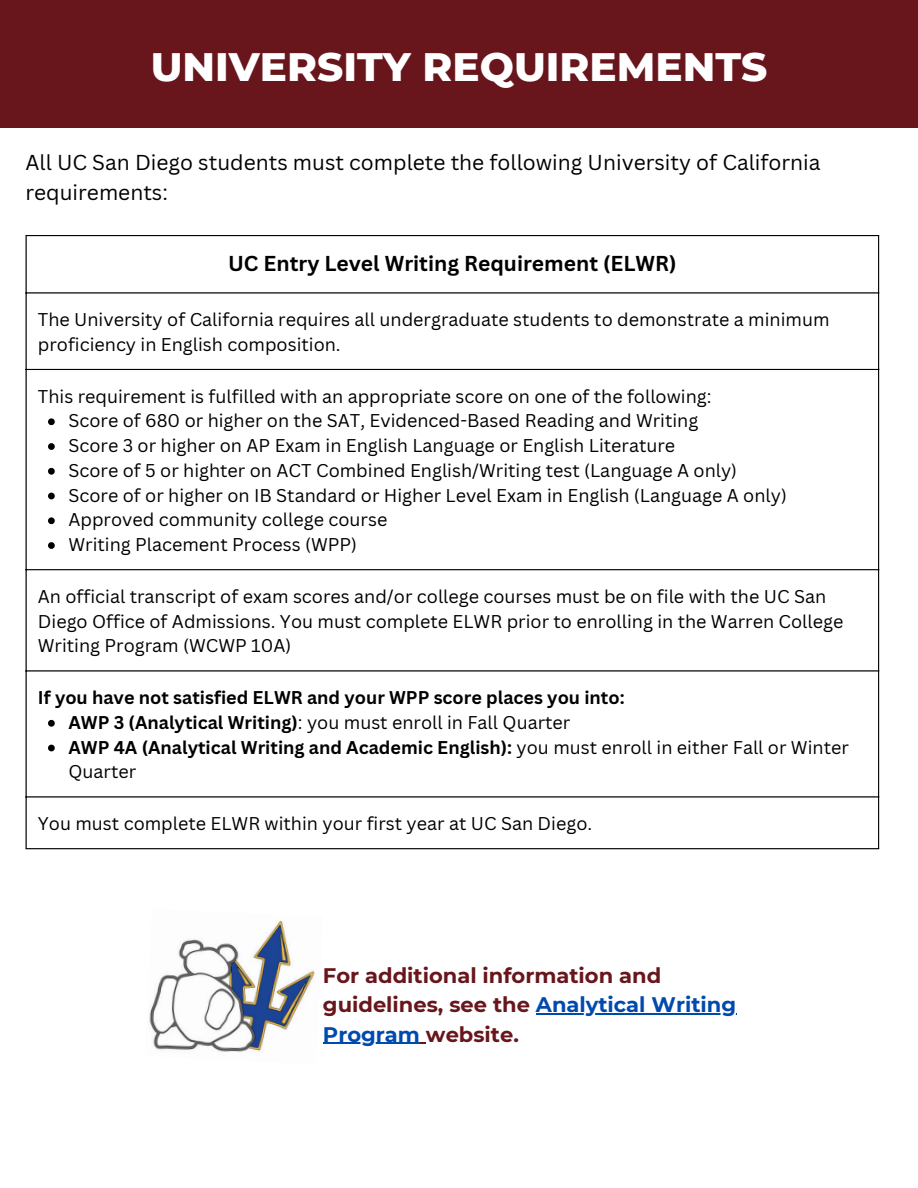
<style>
.page{position:relative;width:918px;height:1188px;background:#fff}
.page>*{position:absolute;margin:0;border:0;box-sizing:border-box;transform-origin:0 0}
.t1{font:800 40.5px "Montserrat";color:#fff}
.t2{font:21px/29.2px "Canva Sans";color:#000}
.t3{font:700 21px/29.2px "Montserrat";color:#68161c}
.t4{font:700 21px "Canva Sans";color:#000}
.t5{font:18px/24.8px "Canva Sans";color:#000}
.t6{font:700 18px/24.8px "Canva Sans";color:#000}
.s1{font-weight:700}
.s2{font-weight:400}
.s3{color:#004aad}
</style>
<div class="page">
<svg style="left:48px;top:418px;width:7px;height:7px"></svg>
<svg style="left:48px;top:443px;width:7px;height:7px"></svg>
<svg style="left:48px;top:468px;width:7px;height:7px"></svg>
<svg style="left:48px;top:493px;width:7px;height:6px"></svg>
<svg style="left:48px;top:517px;width:7px;height:7px"></svg>
<svg style="left:48px;top:542px;width:7px;height:7px"></svg>
<svg style="left:48px;top:720px;width:7px;height:7px"></svg>
<svg style="left:48px;top:745px;width:7px;height:6px"></svg>
<hr style="left:26px;top:236px;width:1px;height:612px;background:#000">
<hr style="left:878px;top:236px;width:1px;height:612px;background:#000">
<hr style="left:26px;top:235px;width:853px;height:1px;background:#000">
<hr style="left:26px;top:292px;width:853px;height:2px;background:#000">
<hr style="left:26px;top:369px;width:853px;height:1px;background:#000">
<hr style="left:26px;top:569px;width:853px;height:1px;background:#000">
<hr style="left:26px;top:670px;width:853px;height:2px;background:#000">
<hr style="left:26px;top:796px;width:853px;height:2px;background:#000">
<hr style="left:26px;top:848px;width:853px;height:1px;background:#000">
<div style="left:0;top:0;width:918px;height:127px;background:#68161c"></div>
<hr style="left:536px;top:1013px;width:200px;height:2px;background:#004aad">
<hr style="left:323px;top:1043px;width:97px;height:1px;background:#004aad">
<img style="left:149px;top:921px;width:166px;height:131px">
<p class="t1" style="left:151px;top:42px;width:618px">UNIVERSITY REQUIREMENTS</p>
<h1 class="t2" style="left:26px;top:148px;width:797px">All UC San Diego students must complete the following University of California requirements:</h1>
<p class="t4" style="left:228px;top:249px;width:450px">UC Entry Level Writing Requirement (ELWR)</p>
<p class="t5" style="left:38px;top:307px;width:793px">The University of California requires all undergraduate students to demonstrate a minimum proficiency in English composition.</p>
<p class="t5" style="left:38px;top:383px;width:675px">This requirement is fulfilled with an appropriate score on one of the following:</p>
<p class="t5" style="left:68px;top:408px;width:631px">Score of 680 or higher on the SAT, Evidenced-Based Reading and Writing</p>
<p class="t5" style="left:68px;top:433px;width:608px">Score 3 or higher on AP Exam in English Language or English Literature</p>
<p class="t5" style="left:68px;top:458px;width:670px">Score of 5 or highter on ACT Combined English/Writing test (Language A only)</p>
<p class="t5" style="left:68px;top:482px;width:720px">Score of or higher on IB Standard or Higher Level Exam in English (Language A only)</p>
<p class="t5" style="left:68px;top:507px;width:320px">Approved community college course</p>
<p class="t5" style="left:68px;top:532px;width:290px">Writing Placement Process (WPP)</p>
<p class="t5" style="left:38px;top:584px;width:807px">An official transcript of exam scores and/or college courses must be on file with the UC San<br>Diego Office of Admissions. You must complete ELWR prior to enrolling in the Warren College<br>Writing Program (WCWP 10A)</p>
<p class="t6" style="left:38px;top:685px;width:588px">If you have not satisfied ELWR and your WPP score places you into:</p>
<p class="t5" style="left:68px;top:710px;width:503px"><span class="s1">AWP 3 (Analytical Writing)</span>: you must enroll in Fall Quarter</p>
<p class="t6" style="left:68px;top:734px;width:782px">AWP 4A (Analytical Writing and Academic English): <span class="s2">you must enroll in either Fall or Winter<br>Quarter</span></p>
<p class="t5" style="left:38px;top:811px;width:556px">You must complete ELWR within your first year at UC San Diego.</p>
<p class="t3" style="left:323px;top:961px;width:415px">For additional information and guidelines, see the <span class="s3">Analytical Writing<br>Program</span> website.</p>
</div>
